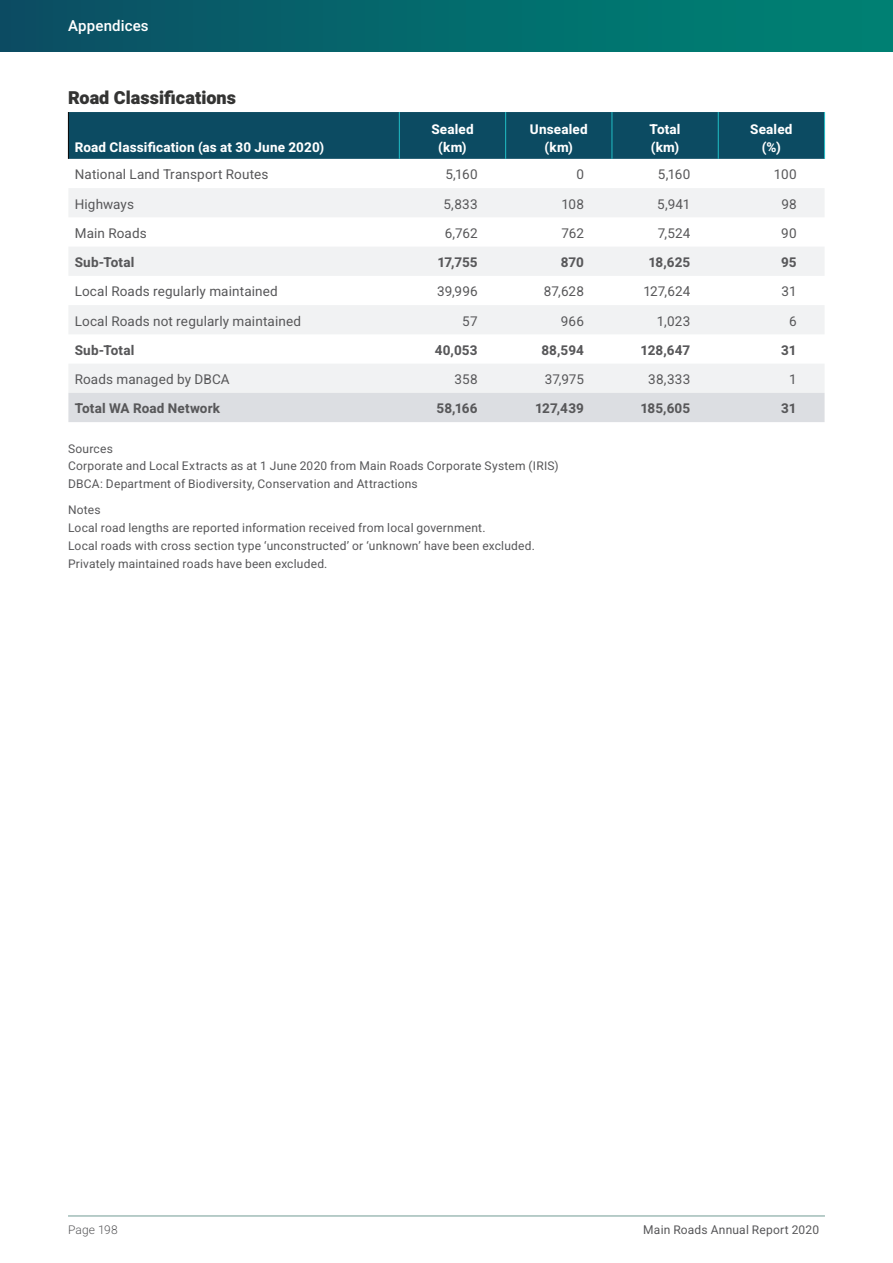
<style>
.page{position:relative;width:893px;height:1263px;background:#fff}
.page>*{position:absolute;margin:0;border:0;box-sizing:border-box;transform-origin:0 0}
.t1{font:900 18px "Heebo";letter-spacing:.005em;color:#343433}
.t2{font:500 15px "Heebo";letter-spacing:.01em;color:#fff}
.t3{font:13.5px "Heebo";letter-spacing:.01em;color:#58585a}
.t4{font:700 13.5px "Heebo";letter-spacing:.01em;color:#58585a}
.t5{font:700 13.5px/18px "Heebo";letter-spacing:.01em;color:#fff;text-align:center}
.t6{font:12px/17.7px "Heebo";letter-spacing:.015em;color:#58585a}
.t7{font:300 12px "Heebo";letter-spacing:.015em;color:#58585a}
</style>
<div class="page">
<hr style="left:68px;top:1215px;width:757px;height:2px;background:#a1bdb8">
<div style="left:0;top:0;width:893px;height:51px;background:linear-gradient(to right,#0b4e64,#008575)"></div>
<hr style="left:892px;top:0;width:1px;height:51px;background:#008073">
<div style="left:69px;top:112px;width:755px;height:47px;background:#0c4b62"></div>
<svg style="left:68px;top:188px;width:757px;height:205px;fill:#f1f2f3"></svg>
<div style="left:68px;top:393px;width:757px;height:29px;background:#dcdee2"></div>
<hr style="left:399px;top:112px;width:1px;height:47px;background:#20bec6">
<hr style="left:505px;top:112px;width:1px;height:47px;background:#20bec6">
<hr style="left:612px;top:112px;width:1px;height:47px;background:#20bec6">
<hr style="left:718px;top:112px;width:1px;height:47px;background:#20bec6">
<hr style="left:68px;top:112px;width:1px;height:47px;background:#000">
<hr style="left:824px;top:112px;width:1px;height:47px;background:#20bec6">
<p class="t2" style="left:68px;top:15px;width:82px">Appendices</p>
<h1 class="t1" style="left:68px;top:85px;width:170px">Road Classifications</h1>
<p class="t5" style="left:75px;top:139px;width:251px">Road Classification (as at 30 June 2020)</p>
<p class="t5" style="left:431px;top:121px;width:44px">Sealed (km)</p>
<p class="t5" style="left:530px;top:121px;width:59px">Unsealed (km)</p>
<p class="t5" style="left:650px;top:121px;width:33px;text-align:left">Total (km)</p>
<p class="t5" style="left:750px;top:121px;width:44px">Sealed (%)</p>
<p class="t3" style="left:75px;top:165px;width:195px">National Land Transport Routes</p>
<p class="t3" style="left:445px;top:165px;width:34px">5,160</p>
<p class="t3" style="left:576px;top:165px;width:9px">0</p>
<p class="t3" style="left:658px;top:165px;width:34px">5,160</p>
<p class="t3" style="left:774px;top:165px;width:24px">100</p>
<p class="t3" style="left:75px;top:194px;width:61px">Highways</p>
<p class="t3" style="left:443px;top:194px;width:36px">5,833</p>
<p class="t3" style="left:561px;top:194px;width:24px">108</p>
<p class="t3" style="left:657px;top:194px;width:35px">5,941</p>
<p class="t3" style="left:781px;top:194px;width:17px">98</p>
<p class="t3" style="left:75px;top:224px;width:73px">Main Roads</p>
<p class="t3" style="left:445px;top:224px;width:34px">6,762</p>
<p class="t3" style="left:561px;top:224px;width:24px">762</p>
<p class="t3" style="left:658px;top:224px;width:34px">7,524</p>
<p class="t3" style="left:781px;top:224px;width:17px">90</p>
<p class="t4" style="left:75px;top:253px;width:61px">Sub-Total</p>
<p class="t4" style="left:437px;top:253px;width:42px">17,755</p>
<p class="t4" style="left:561px;top:253px;width:25px">870</p>
<p class="t4" style="left:648px;top:253px;width:43px">18,625</p>
<p class="t4" style="left:781px;top:253px;width:17px">95</p>
<p class="t3" style="left:75px;top:282px;width:205px">Local Roads regularly maintained</p>
<p class="t3" style="left:437px;top:282px;width:42px">39,996</p>
<p class="t3" style="left:544px;top:282px;width:42px">87,628</p>
<p class="t3" style="left:643px;top:282px;width:48px">127,624</p>
<p class="t3" style="left:781px;top:282px;width:17px">31</p>
<p class="t3" style="left:75px;top:311px;width:228px">Local Roads not regularly maintained</p>
<p class="t3" style="left:462px;top:311px;width:17px">57</p>
<p class="t3" style="left:561px;top:311px;width:25px">966</p>
<p class="t3" style="left:657px;top:311px;width:35px">1,023</p>
<p class="t3" style="left:789px;top:311px;width:9px">6</p>
<p class="t4" style="left:75px;top:341px;width:61px">Sub-Total</p>
<p class="t4" style="left:435px;top:341px;width:44px">40,053</p>
<p class="t4" style="left:541px;top:341px;width:44px">88,594</p>
<p class="t4" style="left:640px;top:341px;width:51px">128,647</p>
<p class="t4" style="left:781px;top:341px;width:17px">31</p>
<p class="t3" style="left:75px;top:370px;width:156px">Roads managed by DBCA</p>
<p class="t3" style="left:454px;top:370px;width:25px">358</p>
<p class="t3" style="left:545px;top:370px;width:41px">37,975</p>
<p class="t3" style="left:648px;top:370px;width:44px">38,333</p>
<p class="t3" style="left:789px;top:370px;width:9px">1</p>
<p class="t4" style="left:75px;top:399px;width:147px">Total WA Road Network</p>
<p class="t4" style="left:436px;top:399px;width:43px">58,166</p>
<p class="t4" style="left:535px;top:399px;width:50px">127,439</p>
<p class="t4" style="left:640px;top:399px;width:51px">185,605</p>
<p class="t4" style="left:781px;top:399px;width:17px">31</p>
<p class="t6" style="left:68px;top:439px;width:492px">Sources<br>Corporate and Local Extracts as at 1 June 2020 from Main Roads Corporate System (IRIS)<br>DBCA: Department of Biodiversity, Conservation and Attractions</p>
<p class="t6" style="left:68px;top:501px;width:468px">Notes<br>Local road lengths are reported information received from local government.<br>Local roads with cross section type ‘unconstructed’ or ‘unknown’ have been excluded.<br>Privately maintained roads have been excluded.</p>
<p class="t7" style="left:68px;top:1221px;width:51px">Page 198</p>
<p class="t6" style="left:643px;top:1221px;width:177px">Main Roads Annual Report 2020</p>
</div>
